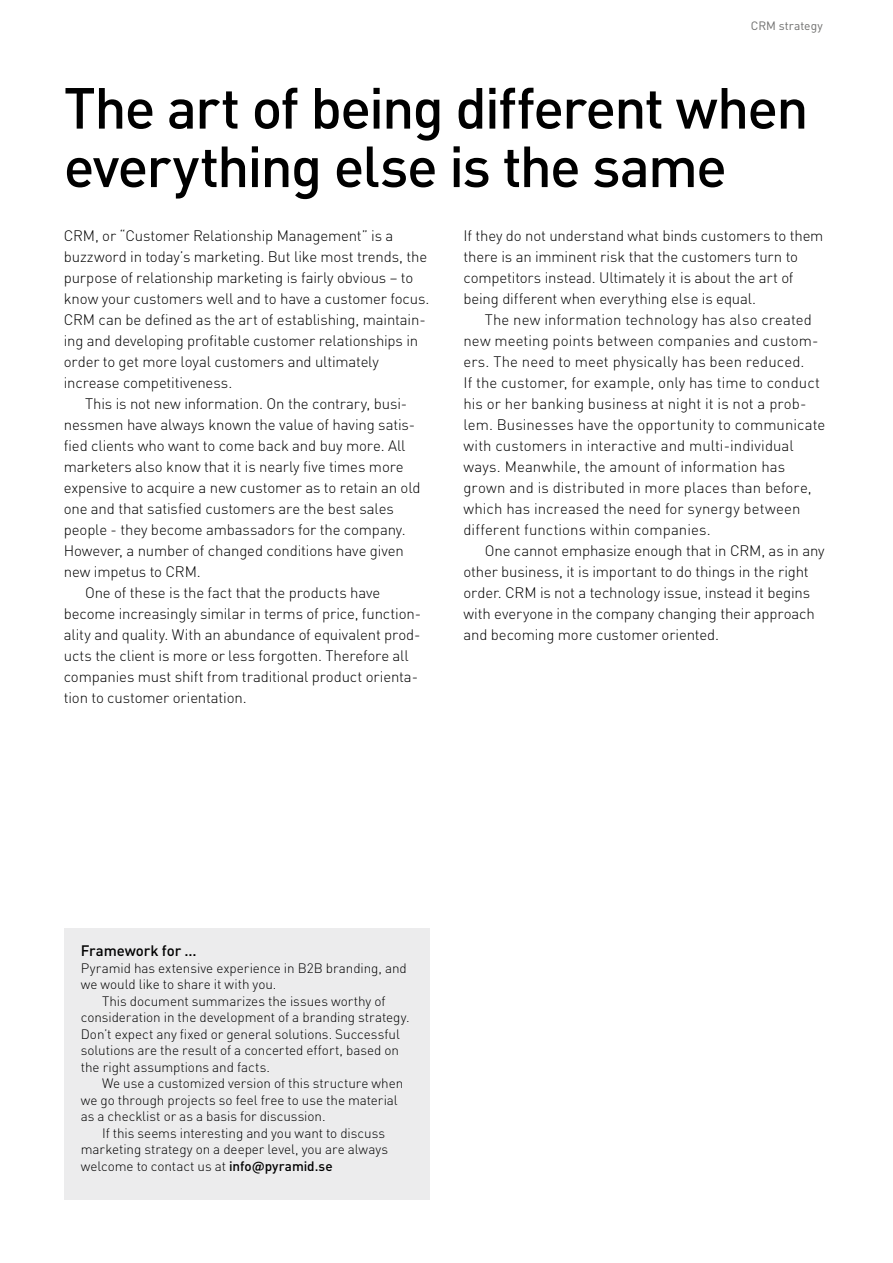
<style>
.page{position:relative;width:893px;height:1263px;background:#fff}
.page>*{position:absolute;margin:0;border:0;box-sizing:border-box;transform-origin:0 0}
.t1{font:500 57px/58.5px "DIN Pro";letter-spacing:-.035em;color:#000}
.t2{font:300 15px/21px "DIN Pro";letter-spacing:-.01em;color:#000}
.t3{font:500 15px "DIN Pro";letter-spacing:-.005em;color:#000}
.t4{font:300 13.5px "DIN Pro";letter-spacing:-.005em;color:#000}
.t5{font:12px "DIN Pro";letter-spacing:.005em;color:#6f6f6e}
.s1{font-weight:500}
</style>
<div class="page">
<div style="left:64px;top:928px;width:365px;height:271px;background:#ececed"></div>
<p class="t5" style="left:751px;top:18px;width:74px">CRM strategy</p>
<h1 class="t1" style="left:64px;top:76px;width:746px">The art of being different when everything else is the same</h1>
<p class="t2" style="left:64px;top:225px;width:367px">CRM, or “Customer Relationship Management” is a buzzword in today’s marketing. But like most trends, the purpose of relationship marketing is fairly obvious – to know your customers well and to have a customer focus.<br>CRM can be defined as the art of establishing, maintain&shy;ing and developing profitable customer relationships in order to get more loyal customers and ultimately increase competitiveness.</p>
<p class="t2" style="left:85px;top:393px;width:324px">This is not new information. On the contrary, busi-</p>
<p class="t2" style="left:64px;top:414px;width:353px">nessmen have always known the value of having satis-</p>
<p class="t2" style="left:64px;top:435px;width:343px">fied clients who want to come back and buy more. All</p>
<p class="t2" style="left:64px;top:456px;width:341px">marketers also know that it is nearly five times more</p>
<p class="t2" style="left:64px;top:477px;width:358px">expensive to acquire a new customer as to retain an old</p>
<p class="t2" style="left:64px;top:498px;width:332px">one and that satisfied customers are the best sales</p>
<p class="t2" style="left:64px;top:519px;width:343px">people - they become ambassadors for the company.</p>
<p class="t2" style="left:64px;top:540px;width:342px">However, a number of changed conditions have given</p>
<p class="t2" style="left:64px;top:561px;width:138px">new impetus to CRM.</p>
<p class="t2" style="left:85px;top:582px;width:297px">One of these is the fact that the products have</p>
<p class="t2" style="left:64px;top:603px;width:359px">become increasingly similar in terms of price, function-</p>
<p class="t2" style="left:64px;top:624px;width:358px">ality and quality. With an abundance of equivalent prod-</p>
<p class="t2" style="left:64px;top:645px;width:347px">ucts the client is more or less forgotten. Therefore all</p>
<p class="t2" style="left:64px;top:666px;width:356px">companies must shift from traditional product orienta-</p>
<p class="t2" style="left:64px;top:687px;width:184px">tion to customer orientation.</p>
<p class="t2" style="left:463px;top:225px;width:361px">If they do not understand what binds customers to them there is an imminent risk that the customers turn to competitors instead. Ultimately it is about the art of being different when everything else is equal.</p>
<p class="t2" style="left:463px;top:309px;width:363px;text-indent:21px">The new information technology has also created new meeting points between companies and custom&shy;ers. The need to meet physically has been reduced.<br>If the customer, for example, only has time to conduct his or her banking business at night it is not a prob&shy;lem. Businesses have the opportunity to communicate with customers in interactive and multi-individual ways. Meanwhile, the amount of information has grown and is distributed in more places than before, which has increased the need for synergy between different functions within companies.</p>
<p class="t2" style="left:463px;top:540px;width:363px;text-indent:21px">One cannot emphasize enough that in CRM, as in any other business, it is important to do things in the right order. CRM is not a technology issue, instead it begins with everyone in the company changing their approach and becoming more customer oriented.</p>
<p class="t3" style="left:81px;top:941px;width:118px">Framework for ...</p>
<p class="t4" style="left:81px;top:959px;width:328px">Pyramid has extensive experience in B2B branding, and</p>
<p class="t4" style="left:81px;top:975px;width:197px">we would like to share it with you.</p>
<p class="t4" style="left:102px;top:992px;width:285px">This document summarizes the issues worthy of</p>
<p class="t4" style="left:81px;top:1008px;width:330px">consideration in the development of a branding strategy.</p>
<p class="t4" style="left:81px;top:1025px;width:321px">Don’t expect any fixed or general solutions. Successful</p>
<p class="t4" style="left:81px;top:1041px;width:320px">solutions are the result of a concerted effort, based on</p>
<p class="t4" style="left:81px;top:1058px;width:191px">the right assumptions and facts.</p>
<p class="t4" style="left:102px;top:1074px;width:303px">We use a customized version of this structure when</p>
<p class="t4" style="left:81px;top:1091px;width:318px">we go through projects so feel free to use the material</p>
<p class="t4" style="left:81px;top:1107px;width:246px">as a checklist or as a basis for discussion.</p>
<p class="t4" style="left:102px;top:1124px;width:285px">If this seems interesting and you want to discuss</p>
<p class="t4" style="left:81px;top:1140px;width:309px">marketing strategy on a deeper level, you are always</p>
<p class="t4" style="left:81px;top:1157px;width:253px">welcome to contact us at <span class="s1">info@pyramid.se</span></p>
</div>
